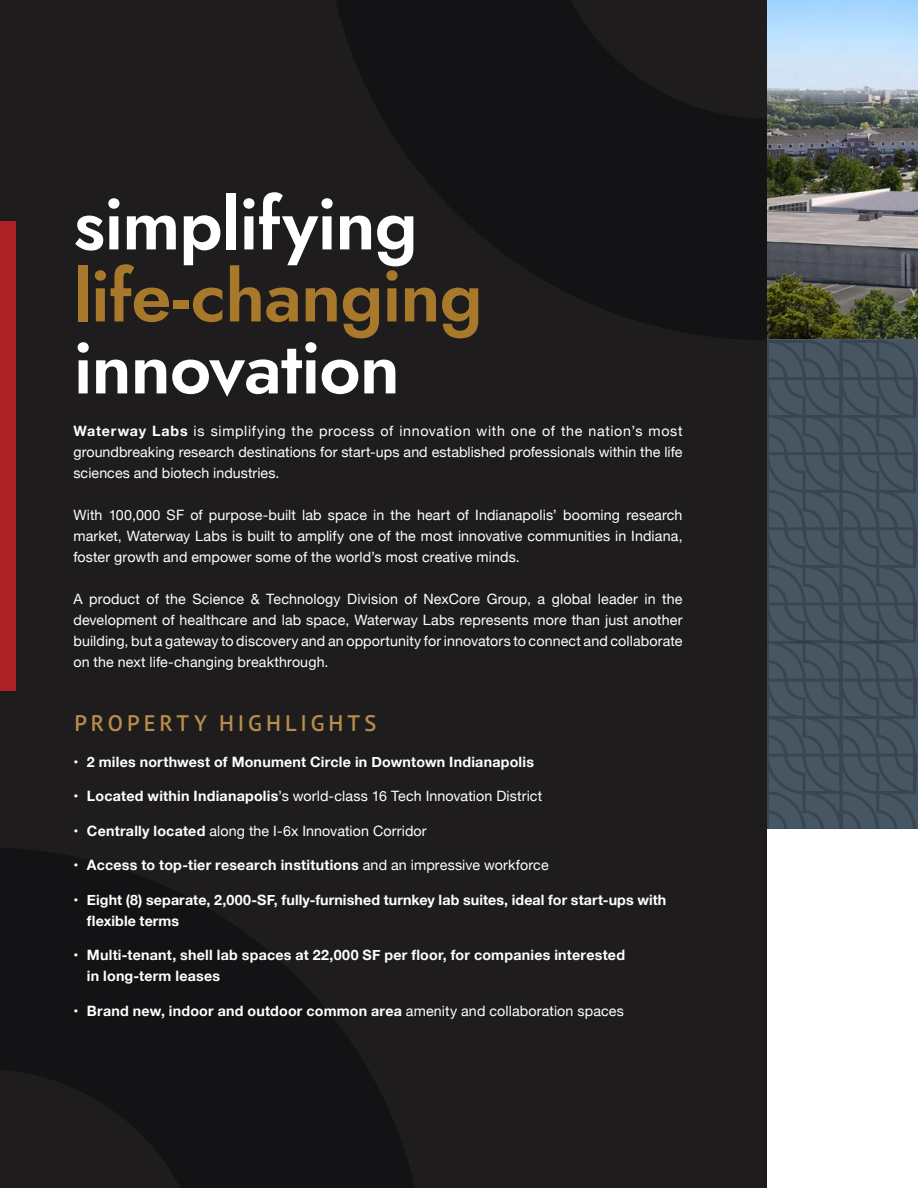
<style>
.page{position:relative;width:918px;height:1188px;background:#fff}
.page>*{position:absolute;margin:0;border:0;box-sizing:border-box;transform-origin:0 0}
.t1{font:72px/72px "Jost";letter-spacing:-.015em;color:#fff}
.t2{font:600 22.5px "PT Sans Pro";letter-spacing:.175em;color:#b78d4b}
.t3{font:14.25px/21px "Helvetica Neue";letter-spacing:.01em;color:#fff;text-align:justify}
.t4{font:700 14.25px/21px "Helvetica Neue";letter-spacing:.015em;color:#fff}
.s1{color:#a8792b}
.s2{font-weight:700}
.s3{font-weight:400}
</style>
<div class="page">
<img style="left:767px;top:0;width:151px;height:339px">
<svg style="left:767px;top:340px;width:149px;height:488px;background:#42515d"></svg>
<hr style="left:766px;top:680px;width:3px;height:19px;background:#1f1c1d">
<hr style="left:766px;top:755px;width:3px;height:19px;background:#1f1c1d">
<hr style="left:839px;top:679px;width:4px;height:25px;background:#394651">
<hr style="left:839px;top:754px;width:4px;height:25px;background:#394651">
<hr style="left:913px;top:679px;width:3px;height:25px;background:#1f1c1d">
<hr style="left:913px;top:754px;width:3px;height:25px;background:#1f1c1d">
<hr style="left:839px;top:661px;width:4px;height:19px;background:#394651">
<hr style="left:839px;top:736px;width:4px;height:19px;background:#394651">
<hr style="left:839px;top:812px;width:4px;height:16px;background:#394651">
<hr style="left:766px;top:661px;width:3px;height:19px;background:#1f1c1d">
<hr style="left:766px;top:736px;width:3px;height:19px;background:#1f1c1d">
<hr style="left:766px;top:812px;width:3px;height:16px;background:#1f1c1d">
<hr style="left:878px;top:716px;width:37px;height:3px;background:#1f1c1d">
<hr style="left:878px;top:791px;width:37px;height:3px;background:#1f1c1d">
<hr style="left:754px;top:791px;width:14px;height:3px;background:#1f1c1d">
<hr style="left:804px;top:716px;width:37px;height:3px;background:#1f1c1d">
<hr style="left:804px;top:791px;width:37px;height:3px;background:#1f1c1d">
<hr style="left:840px;top:716px;width:38px;height:3px;background:#1f1c1d">
<hr style="left:766px;top:716px;width:39px;height:3px;background:#1f1c1d">
<div style="left:0;top:0;width:767px;height:1188px;background:#1f1c1d"></div>
<svg style="left:336px;top:0;width:430px;height:340px;fill:#131214"></svg>
<svg style="left:0;top:848px;width:415px;height:340px;fill:#131214"></svg>
<div style="left:0;top:221px;width:16px;height:470px;background:#ac2026"></div>
<p class="t1" style="left:73px;top:189px;width:411px">simplifying <span class="s1">life-changing </span>innovation</p>
<p class="t3" style="left:73px;top:421px;width:611px"><span class="s2">Waterway Labs</span> is simplifying the process of innovation with one of the nation’s most groundbreaking research destinations for start-ups and established professionals within the life sciences and biotech industries.</p>
<p class="t3" style="left:73px;top:505px;width:611px">With 100,000 SF of purpose-built lab space in the heart of Indianapolis’ booming research market, Waterway Labs is built to amplify one of the most innovative communities in Indiana, foster growth and empower some of the world’s most creative minds.</p>
<p class="t3" style="left:73px;top:589px;width:611px">A product of the Science &amp; Technology Division of NexCore Group, a global leader in the development of healthcare and lab space, Waterway Labs represents more than just another building, but a gateway to discovery and an opportunity for innovators to connect and collaborate on the next life-changing breakthrough.</p>
<p class="t2" style="left:74px;top:708px;width:304px">PROPERTY HIGHLIGHTS</p>
<p class="t4" style="left:73px;top:751px;width:462px">• 2 miles northwest of Monument Circle in Downtown Indianapolis</p>
<p class="t3" style="left:73px;top:786px;width:470px"><span class="s2">• Located within Indianapolis</span>’s world-class 16 Tech Innovation District</p>
<p class="t3" style="left:73px;top:821px;width:355px"><span class="s2">• Centrally located</span> along the I-6x Innovation Corridor</p>
<p class="t4" style="left:73px;top:855px;width:477px">• Access to top-tier research institutions <span class="s3">and an impressive workforce</span></p>
<p class="t4" style="left:87px;top:889px;width:581px;text-indent:-14px">• Eight (8) separate, 2,000-SF, fully-furnished turnkey lab suites, ideal for start-ups with flexible terms</p>
<p class="t4" style="left:87px;top:945px;width:540px;text-indent:-13px">• Multi-tenant, shell lab spaces at 22,000 SF per floor, for companies interested in long-term leases</p>
<p class="t4" style="left:73px;top:1000px;width:552px">• Brand new, indoor and outdoor common area <span class="s3">amenity and collaboration spaces</span></p>
</div>
